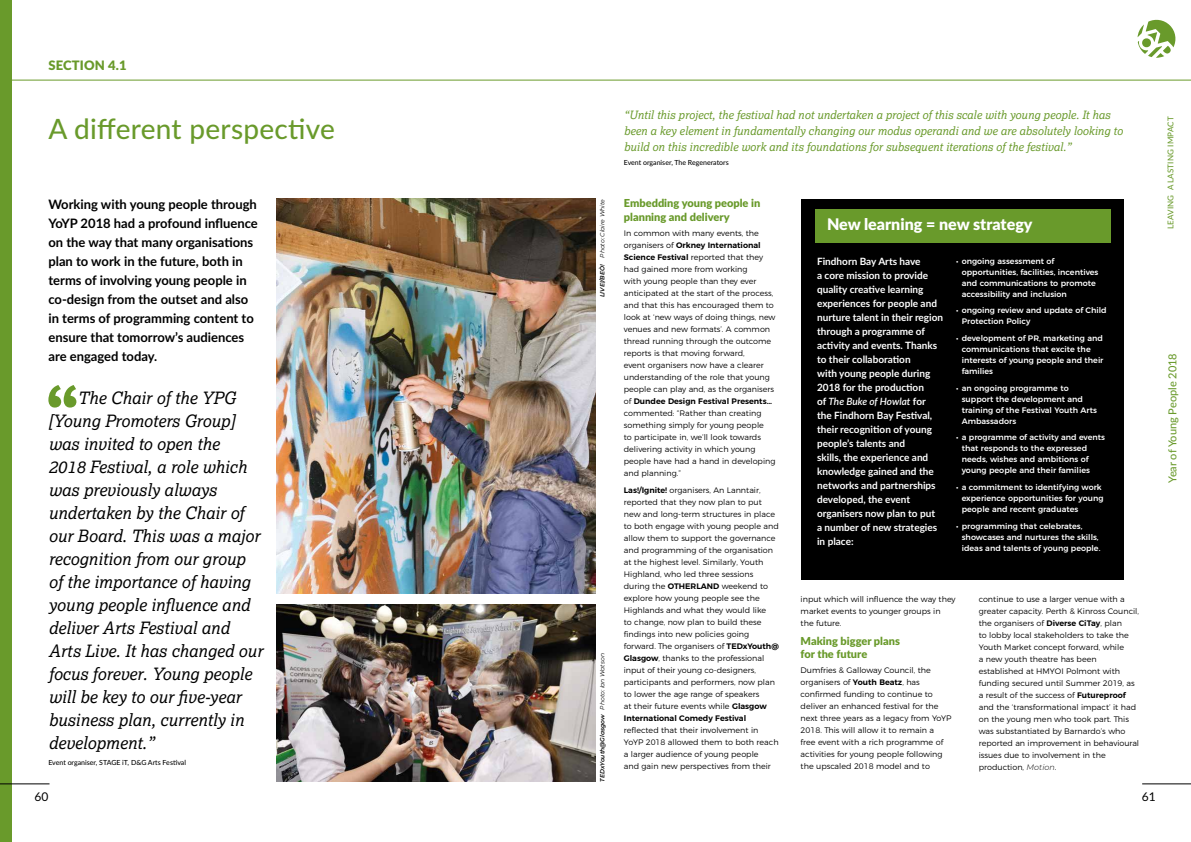
<style>
.page{position:relative;width:1191px;height:842px;background:#fff}
.page>*{position:absolute;margin:0;border:0;box-sizing:border-box;transform-origin:0 0}
.t1{font:500 28px "Lato";letter-spacing:.01em;color:#699a2b}
.t2{font:italic 17px/23px "Lexia";color:#000}
.t3{font:900 16px "Lato";color:#fff}
.t4{font:700 13px/19px "Lato";color:#000}
.t5{font:900 13px "Lato";letter-spacing:.01em;color:#699a2b}
.t6{font:12px "Lato";color:#000}
.t7{font:italic 11.5px/16px "Lexia";color:#699a2b}
.t8{font:900 11px/13.5px "Lato";color:#699a2b}
.t9{font:500 11px "Lato";color:#699a2b}
.t10{font:700 10px/14px "Lato";color:#fff}
.t11{font:italic 600 10px "Lato";letter-spacing:-.005em;color:#fff}
.t12{font:300 8px/12px "Montserrat";color:#000}
.t13{font:500 8px/11px "Montserrat";color:#fff}
.t14{font:500 8px "Lato";letter-spacing:.02em;color:#699a2b}
.t15{font:500 7px "Lato";color:#000}
.t16{font:italic 600 6px "Montserrat";color:#000}
.t17{font:italic 6px "Montserrat";color:#000}
.s1{font-weight:600}
.s2{font-weight:400}
.s3{font-weight:700;font-style:normal}
.s4{font-style:italic}
</style>
<div class="page">
<div style="left:801px;top:199px;width:322px;height:381px;background:#000"></div>
<svg style="left:1137px;top:19px;width:39px;height:39px"></svg>
<div style="left:0;top:0;width:12px;height:842px;background:#699a2b"></div>
<hr style="left:7px;top:80px;width:1184px;height:1px;background:#699a2b">
<hr style="left:1142px;top:784px;width:49px;height:1px;background:#000">
<hr style="left:0;top:784px;width:50px;height:1px;background:#000">
<svg style="left:48px;top:385px;width:29px;height:23px"></svg>
<img style="left:276px;top:198px;width:319px;height:396px">
<img style="left:276px;top:604px;width:319px;height:178px">
<div style="left:815px;top:209px;width:295px;height:34px;background:#699a2b"></div>
<p class="t5" style="left:48px;top:55px;width:80px">SECTION 4.1</p>
<h1 class="t1" style="left:48px;top:109px;width:288px">A different perspective</h1>
<p class="t4" style="left:48px;top:194px;width:211px">Working with young people through YoYP 2018 had a profound influence on the way that many organisations plan to work in the future, both in terms of involving young people in</p>
<p class="t4" style="left:48px;top:289px;width:207px">co-design from the outset and also in terms of programming content to</p>
<p class="t4" style="left:48px;top:327px;width:197px">ensure that tomorrow’s audiences are engaged today.</p>
<p class="t2" style="left:48px;top:385px;width:189px;text-align:right">The Chair of the YPG [Young Promoters Group]</p>
<p class="t2" style="left:48px;top:431px;width:172px">was invited to open the</p>
<p class="t2" style="left:48px;top:454px;width:200px">2018 Festival, a role which</p>
<p class="t2" style="left:48px;top:477px;width:213px">was previously always undertaken by the Chair of our Board. This was a major recognition from our group of the importance of having</p>
<p class="t2" style="left:48px;top:592px;width:203px">young people influence and</p>
<p class="t2" style="left:48px;top:615px;width:216px">deliver Arts Festival and<br>Arts Live. It has changed our</p>
<p class="t2" style="left:48px;top:661px;width:205px">focus forever. Young people will be key to our five-year</p>
<p class="t2" style="left:48px;top:707px;width:197px">business plan, currently in development.”</p>
<p class="t15" style="left:48px;top:757px;width:139px">Event organiser, STAGE iT, D&amp;G Arts Festival</p>
<p class="t17" style="left:598px;top:297px;width:100px;rotate:-90deg"><span class="s1">LIVE!/BEÒ!</span> Photo: Claire White</p>
<p class="t16" style="left:598px;top:782px;width:130px;rotate:-90deg">TEDxYouth@Glasgow <span class="s2">Photo: Ian Watson</span></p>
<p class="t7" style="left:624px;top:107px;width:500px">“Until this project, the festival had not undertaken a project of this scale with young people. It has been a key element in fundamentally changing our modus operandi and we are absolutely looking to build on this incredible work and its foundations for subsequent iterations of the festival.”</p>
<p class="t15" style="left:624px;top:158px;width:106px">Event organiser, The Regenerators</p>
<p class="t8" style="left:624px;top:196px;width:138px">Embedding young people in planning and delivery</p>
<p class="t12" style="left:624px;top:226px;width:153px">In common with many events, the organisers of <span class="s1">Orkney International Science Festival</span> reported that they had gained more from working<br>with young people than they ever anticipated at the start of the process, and that this has encouraged them to look at ‘new ways of doing things, new venues and new formats’. A common thread running through the outcome reports is that moving forward,<br>event organisers now have a clearer understanding of the role that young people can play and, as the organisers of <span class="s1">Dundee Design Festival Presents… </span>commented: “Rather than creating something simply for young people<br>to participate in, we’ll look towards delivering activity in which young people have had a hand in developing and planning.”</p>
<p class="t12" style="left:624px;top:484px;width:156px"><span class="s1">Las!/Ignite!</span> organisers, An Lanntair, reported that they now plan to put new and long-term structures in place to both engage with young people and allow them to support the governance and programming of the organisation at the highest level. Similarly, Youth Highland, who led three sessions during the <span class="s1">OTHERLAND</span> weekend to explore how young people see the Highlands and what they would like<br>to change, now plan to build these fndings into new policies going forward. The organisers of <span class="s1">TEDxYouth@ Glasgow</span>, thanks to the professional input of their young co-designers, participants and performers, now plan to lower the age range of speakers<br>at their future events while <span class="s1">Glasgow International Comedy Festival</span></p>
<p class="t12" style="left:624px;top:724px;width:156px">refected that their involvement in YoYP 2018 allowed them to both reach a larger audience of young people<br>and gain new perspectives from their</p>
<p class="t3" style="left:827px;top:212px;width:207px">New learning = new strategy</p>
<p class="t10" style="left:817px;top:254px;width:112px">Findhorn Bay Arts have a core mission to provide quality creative learning</p>
<p class="t10" style="left:817px;top:296px;width:127px">experiences for people and nurture talent in their region through a programme of</p>
<p class="t10" style="left:817px;top:338px;width:121px">activity and events. Thanks to their collaboration</p>
<p class="t10" style="left:817px;top:366px;width:115px">with young people during</p>
<p class="t10" style="left:817px;top:380px;width:108px">2018 for the production</p>
<p class="t11" style="left:817px;top:394px;width:110px"><span class="s3">of</span> The Buke of Howlat <span class="s3">for</span></p>
<p class="t10" style="left:817px;top:408px;width:120px">the Findhorn Bay Festival, their recognition of young people’s talents and<br>skills, the experience and knowledge gained and the networks and partnerships developed, the event</p>
<p class="t10" style="left:817px;top:506px;width:122px">organisers now plan to put a number of new strategies in place:</p>
<p class="t13" style="left:961px;top:255px;width:138px;text-indent:-6px">• ongoing assessment of opportunities, facilities, incentives and communications to promote accessibility and inclusion</p>
<p class="t13" style="left:961px;top:304px;width:146px;text-indent:-6px">• ongoing review and update of Child<br>Protection Policy</p>
<p class="t13" style="left:961px;top:332px;width:143px;text-indent:-6px">• development of PR, marketing and communications that excite the interests of young people and their families</p>
<p class="t13" style="left:961px;top:382px;width:137px;text-indent:-6px">• an ongoing programme to support the development and training of the Festival Youth Arts<br>Ambassadors</p>
<p class="t13" style="left:961px;top:431px;width:145px;text-indent:-6px">• a programme of activity and events that responds to the expressed needs, wishes and ambitions of young people and their families</p>
<p class="t13" style="left:961px;top:481px;width:143px;text-indent:-6px">• a commitment to identifying work experience opportunities for young people and recent graduates</p>
<p class="t13" style="left:961px;top:520px;width:140px;text-indent:-6px">• programming that celebrates, showcases and nurtures the skills, ideas and talents of young people.</p>
<p class="t12" style="left:800px;top:592px;width:156px">input which will infuence the way they market events to younger groups in the future.</p>
<p class="t8" style="left:800px;top:634px;width:101px">Making bigger plans for the future</p>
<p class="t12" style="left:800px;top:664px;width:152px">Dumfries &amp; Galloway Council, the organisers of <span class="s1">Youth Beatz</span>, has confrmed funding to continue to deliver an enhanced festival for the next three years as a legacy from YoYP 2018. This will allow it to remain a<br>free event with a rich programme of activities for young people following the upscaled 2018 model and to</p>
<p class="t12" style="left:978px;top:592px;width:162px">continue to use a larger venue with a greater capacity. Perth &amp; Kinross Council, the organisers of <span class="s1">Diverse CiTay</span>, plan<br>to lobby local stakeholders to take the Youth Market concept forward, while<br>a new youth theatre has been established at HMYOI Polmont with funding secured until Summer 2019, as a result of the success of <span class="s1">Futureproof </span>and the ‘transformational impact’ it had on the young men who took part. This was substantiated by Barnardo’s who reported an improvement in behavioural issues due to involvement in the production, <span class="s4">Motion</span>.</p>
<h3 class="t6" style="left:34px;top:788px;width:15px">60</h3>
<h3 class="t6" style="left:1141px;top:788px;width:15px">61</h3>
<p class="t14" style="left:1164px;top:229px;width:114px;rotate:-90deg">LEAVING A LASTING IMPACT</p>
<h3 class="t9" style="left:1164px;top:483px;width:131px;rotate:-90deg">Year of Young People 2018</h3>
</div>
